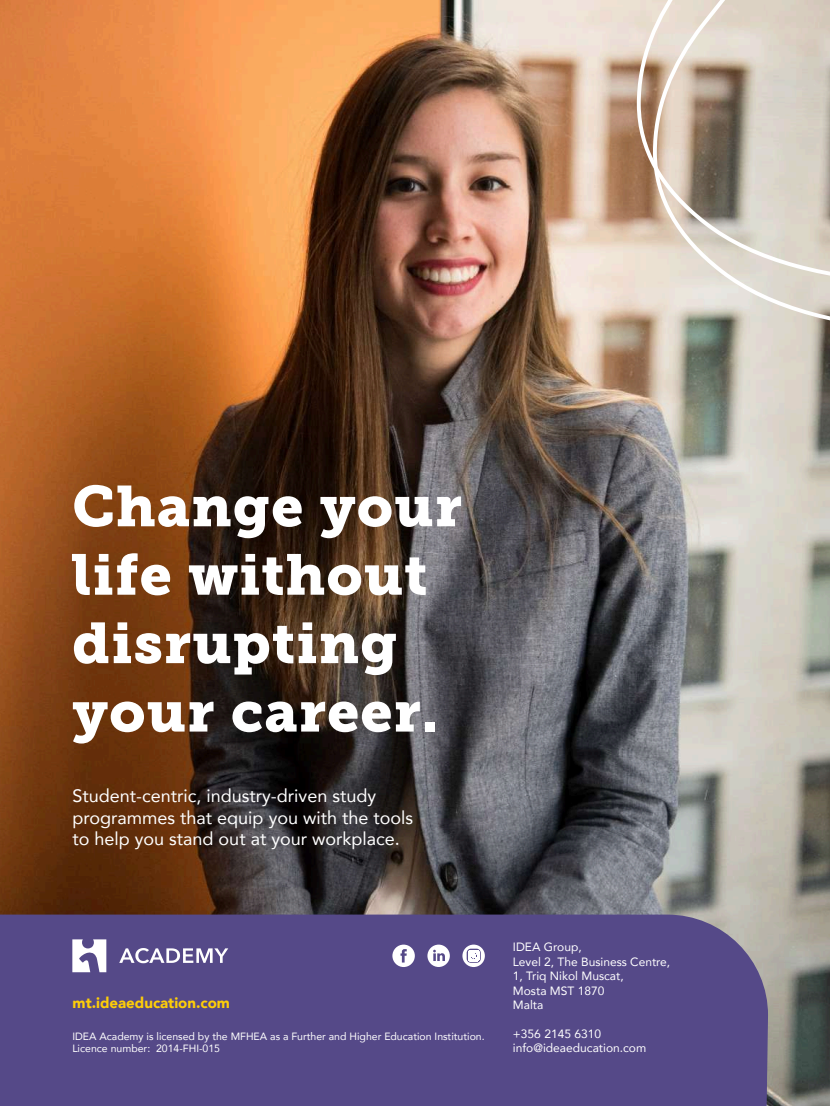
<style>
.page{position:relative;width:830px;height:1106px;background:#fff}
.page>*{position:absolute;margin:0;border:0;box-sizing:border-box;transform-origin:0 0}
.t1{font:57px/68.4px "Museo Slab 900";letter-spacing:.02em;color:#fff}
.t2{font:18px/21.6px "Avenir";color:#fff}
.t3{font:900 15px "Avenir";color:#fece08}
.t4{font:12px/14.4px "Avenir";color:#fff}
.t5{font:10.5px/12.6px "Avenir";color:#fff}
</style>
<div class="page">
<img style="left:0;top:0;width:829px;height:1106px">
<svg style="left:650px;top:285px;width:179px;height:48px;background:#d2cec3"></svg>
<svg style="left:634px;top:0;width:195px;height:285px;background:#cbbeb0"></svg>
<div style="left:0;top:914px;width:767px;height:192px;background:#554988"></div>
<svg style="left:72px;top:939px;width:34px;height:33px"></svg>
<svg style="left:119px;top:948px;width:109px;height:15px"></svg>
<svg style="left:392px;top:944px;width:22px;height:23px"></svg>
<svg style="left:427px;top:944px;width:22px;height:23px"></svg>
<svg style="left:462px;top:944px;width:22px;height:23px"></svg>
<h1 class="t1" style="left:72px;top:472px;width:391px">Change your life without disrupting your career.</h1>
<h2 class="t2" style="left:72px;top:784px;width:342px">Student-centric, industry-driven study programmes that equip you with the tools to help you stand out at your workplace.</h2>
<p class="t3" style="left:73px;top:989px;width:159px">mt.ideaeducation.com</p>
<p class="t5" style="left:72px;top:1029px;width:413px">IDEA Academy is licensed by the MFHEA as a Further and Higher Education Institution.<br>Licence number: 2014-FHI-015</p>
<p class="t4" style="left:512px;top:939px;width:159px">IDEA Group,<br>Level 2, The Business Centre,<br>1, Triq Nikol Muscat,<br>Mosta MST 1870<br>Malta</p>
<p class="t4" style="left:512px;top:1026px;width:135px">+356 2145 6310 info@ideaeducation.com</p>
</div>
